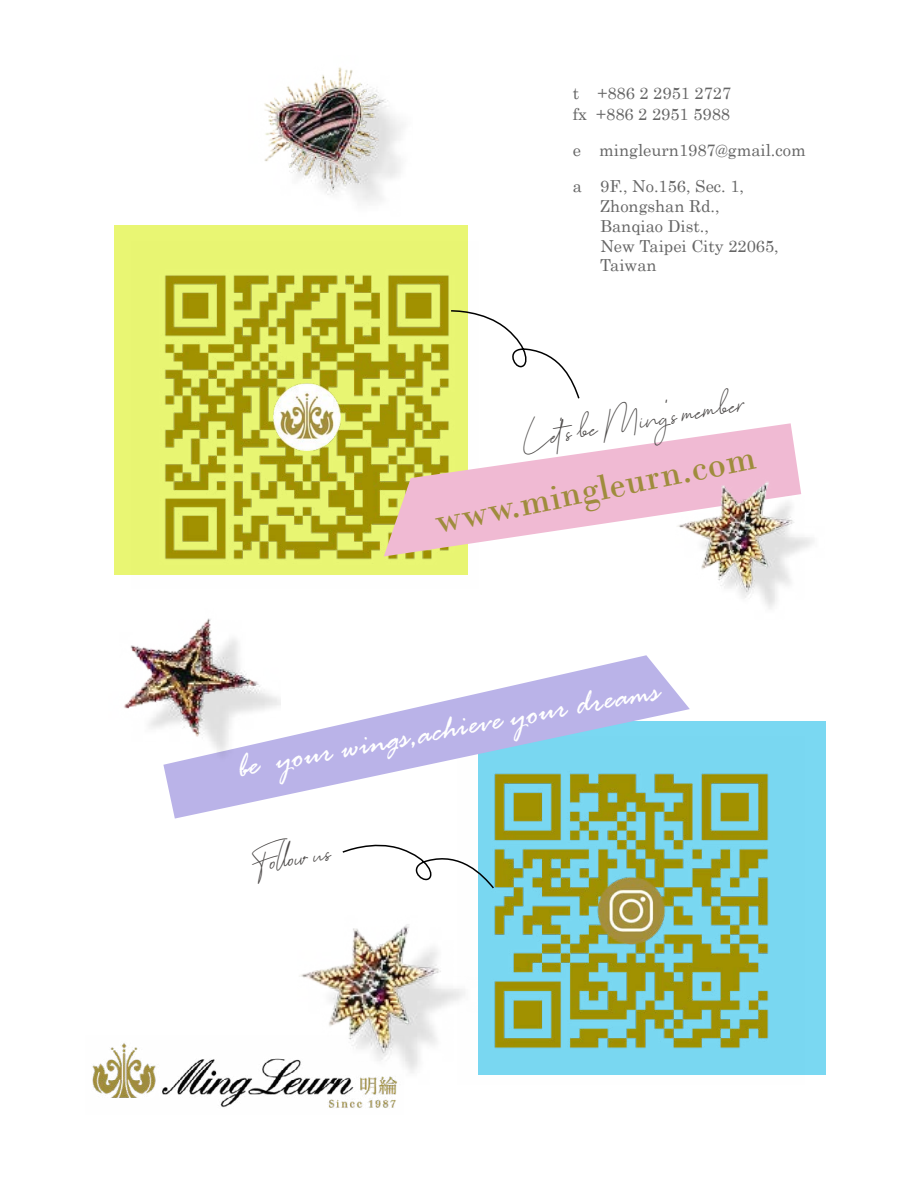
<style>
.page{position:relative;width:900px;height:1200px;background:#fff}
.page>*{position:absolute;margin:0;border:0;box-sizing:border-box;transform-origin:0 0}
.t1{font:37.5px "Bodoni";color:#9f8c3d}
.t2{font:italic 34.5px "Rage";color:#fff}
.t3{font:25.5px "Julyit";color:#4c4948}
.t4{font:16.5px/19.8px "Century";color:#666}
</style>
<div class="page">
<div style="left:478px;top:721px;width:347px;height:354px;background:#7ad8f2"></div>
<div style="left:114px;top:225px;width:353px;height:349px;background:#e9f673"></div>
<img style="left:132px;top:241px;width:336px;height:334px">
<img style="left:494px;top:773px;width:275px;height:276px">
<img style="left:92px;top:1043px;width:305px;height:65px">
<svg style="left:384px;top:423px;width:414px;height:133px;fill:#f0bad3"></svg>
<svg style="left:164px;top:655px;width:526px;height:164px"></svg>
<svg style="left:450px;top:309px;width:130px;height:91px"></svg>
<svg style="left:342px;top:839px;width:154px;height:51px"></svg>
<img style="left:264px;top:67px;width:139px;height:135px">
<img style="left:124px;top:618px;width:156px;height:149px">
<img style="left:297px;top:924px;width:168px;height:160px">
<img style="left:675px;top:468px;width:139px;height:141px">
<p class="t4" style="left:573px;top:81px;width:160px;line-height:21px">t +886 2 2951 2727 fx +886 2 2951 5988</p>
<p class="t4" style="left:573px;top:131px;width:235px;line-height:36px">e mingleurn1987@gmail.com a 9F., No.156, Sec. 1,</p>
<p class="t4" style="left:600px;top:195px;width:180px">Zhongshan Rd.,<br>Banqiao Dist.,<br>New Taipei City 22065,<br>Taiwan</p>
<h3 class="t3" style="left:519px;top:423px;width:225px;rotate:-9deg">Let's be Ming's member</h3>
<h1 class="t1" style="left:431px;top:501px;width:328px;rotate:-12deg">www.mingleurn.com</h1>
<h2 class="t2" style="left:234px;top:748px;width:430px;rotate:-10deg">be your wings,achieve your dreams</h2>
<h3 class="t3" style="left:250px;top:848px;width:79px;rotate:-9deg">Follow us</h3>
</div>
